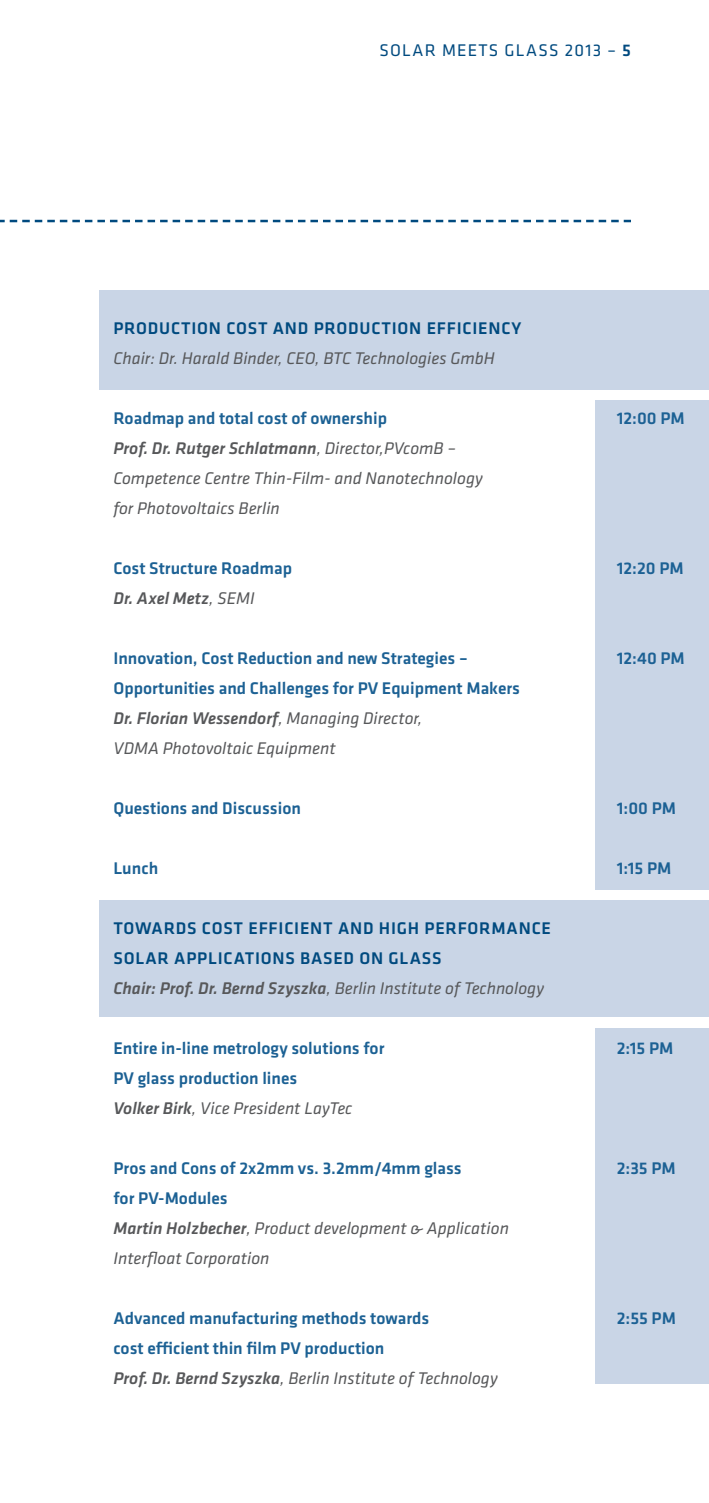
<style>
.page{position:relative;width:709px;height:1503px;background:#fff}
.page>*{position:absolute;margin:0;border:0;box-sizing:border-box;transform-origin:0 0}
.Programm_kursiv{font:italic 17.5px/30px "Klavika Basic";color:#57585a}
.Programm_fett{font:500 17.5px/30px "Klavika Basic";color:#1c6194}
.Teaser{font:500 17.5px/30px "Klavika Basic";letter-spacing:.045em;color:#004a7f}
.t1{font:17.5px "Klavika Basic";letter-spacing:.07em;color:#004a7f}
.Programm_kursiv-2{font:italic 500 17.5px "Klavika Basic";color:#57585a}
.s1{font-weight:500}
.s2{font-weight:400}
</style>
<div class="page">
<div style="left:595px;top:1027px;width:114px;height:356px;background:#c9d5e6"></div>
<div style="left:99px;top:291px;width:610px;height:99px;background:#c9d5e6"></div>
<div style="left:99px;top:900px;width:610px;height:117px;background:#c9d5e6"></div>
<div style="left:595px;top:400px;width:114px;height:489px;background:#c9d5e6"></div>
<svg style="left:0;top:220px;width:631px;height:2px"></svg>
<p class="t1" style="left:379px;top:38px;width:253px">SOLAR MEETS GLASS 2013 – <span class="s1">5</span></p>
<p class="Teaser" style="left:113px;top:312px;width:409px">PRODUCTION COST AND PRODUCTION EFFICIENCY</p>
<p class="Programm_kursiv" style="left:113px;top:343px;width:383px">Chair: Dr. Harald Binder, CEO, BTC Technologies GmbH</p>
<p class="Programm_fett" style="left:113px;top:402px;width:275px">Roadmap and total cost of ownership</p>
<p class="Programm_kursiv" style="left:113px;top:433px;width:371px"><span class="s1">Prof. Dr. Rutger Schlatmann</span>, Director,PVcomB –<br>Competence Centre Thin-Film- and Nanotechnology for Photovoltaics Berlin</p>
<p class="Programm_fett" style="left:113px;top:552px;width:180px">Cost Structure Roadmap</p>
<p class="Programm_kursiv-2" style="left:113px;top:586px;width:143px">Dr. Axel Metz<span class="s2">, SEMI</span></p>
<p class="Programm_fett" style="left:113px;top:642px;width:408px">Innovation, Cost Reduction and new Strategies –<br>Opportunities and Challenges for PV Equipment Makers</p>
<p class="Programm_kursiv" style="left:113px;top:703px;width:310px"><span class="s1">Dr. Florian Wessendorf</span>, Managing Director,<br>VDMA Photovoltaic Equipment</p>
<p class="Programm_fett" style="left:113px;top:792px;width:189px">Questions and Discussion</p>
<p class="Programm_fett" style="left:113px;top:852px;width:46px">Lunch</p>
<p class="Teaser" style="left:113px;top:912px;width:439px">TOWARDS COST EFFICIENT AND HIGH PERFORMANCE<br>SOLAR APPLICATIONS BASED ON GLASS</p>
<p class="Programm_kursiv" style="left:113px;top:973px;width:432px"><span class="s1">Chair: Prof. Dr. Bernd Szyszka</span>, Berlin Institute of Technology</p>
<p class="Programm_fett" style="left:113px;top:1032px;width:272px">Entire in-line metrology solutions for</p>
<p class="Programm_fett" style="left:113px;top:1062px;width:185px">PV glass production lines</p>
<p class="Programm_kursiv" style="left:113px;top:1093px;width:240px"><span class="s1">Volker Birk</span>, Vice President LayTec</p>
<p class="Programm_fett" style="left:113px;top:1152px;width:350px">Pros and Cons of 2x2mm vs. 3.2mm/4mm glass</p>
<p class="Programm_fett" style="left:113px;top:1182px;width:116px">for PV-Modules</p>
<p class="Programm_kursiv" style="left:113px;top:1213px;width:397px"><span class="s1">Martin Holzbecher</span>, Product development &amp; Application</p>
<p class="Programm_kursiv" style="left:113px;top:1243px;width:158px">Interfloat Corporation</p>
<p class="Programm_fett" style="left:113px;top:1302px;width:317px">Advanced manufacturing methods towards</p>
<p class="Programm_fett" style="left:113px;top:1332px;width:272px">cost efficient thin film PV production</p>
<p class="Programm_kursiv" style="left:113px;top:1363px;width:386px"><span class="s1">Prof. Dr. Bernd Szyszka</span>, Berlin Institute of Technology</p>
<p class="Programm_fett" style="left:617px;top:402px;width:69px">12:00 PM</p>
<p class="Programm_fett" style="left:617px;top:552px;width:68px">12:20 PM</p>
<p class="Programm_fett" style="left:617px;top:642px;width:70px">12:40 PM</p>
<p class="Programm_fett" style="left:617px;top:792px;width:61px">1:00 PM</p>
<p class="Programm_fett" style="left:617px;top:852px;width:56px">1:15 PM</p>
<p class="Programm_fett" style="left:617px;top:1032px;width:58px">2:15 PM</p>
<p class="Programm_fett" style="left:617px;top:1152px;width:60px">2:35 PM</p>
<p class="Programm_fett" style="left:617px;top:1302px;width:61px">2:55 PM</p>
</div>
